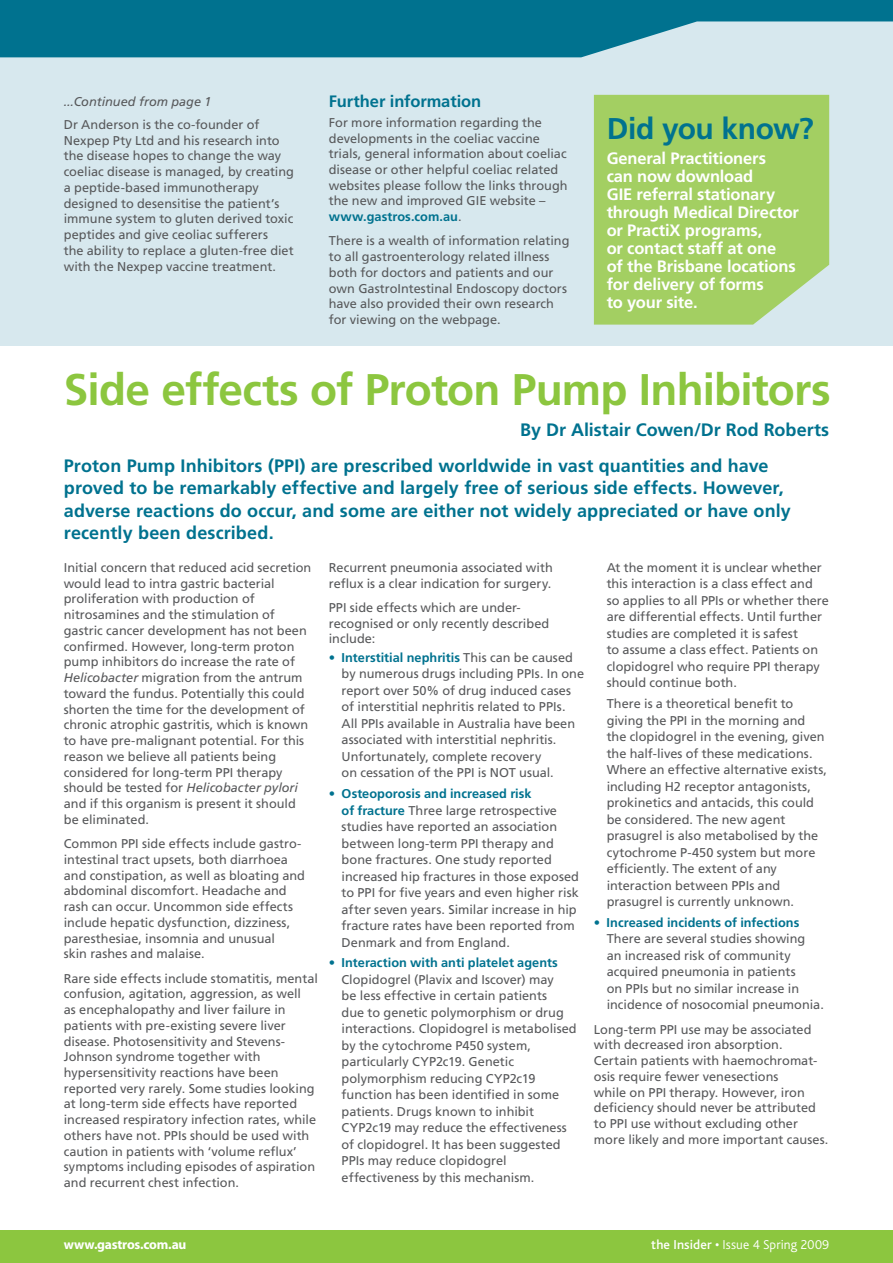
<style>
.page{position:relative;width:893px;height:1263px;background:#fff}
.page>*{position:absolute;margin:0;border:0;box-sizing:border-box;transform-origin:0 0}
.t1{font:700 44.25px "Frutiger";letter-spacing:-.02em;color:#8cc63f}
.t2{font:700 30px "Frutiger";letter-spacing:-.015em;color:#00728f}
.t3{font:700 18px/22.5px "Frutiger";letter-spacing:.005em;color:#00728f}
.t4{font:700 16.5px/18px "Frutiger";letter-spacing:-.01em;color:#fff}
.t5{font:700 16.5px "Frutiger";letter-spacing:-.005em;color:#00728f}
.t6{font:300 13.5px "Bliss";letter-spacing:.005em;color:#fff}
.t7{font:700 13.5px "Myriad Pro";letter-spacing:-.015em;color:#fff}
.t8{font:12.75px/15.8px "Frutiger";color:#58595b}
.t9{font:700 12.75px "Frutiger";color:#00728f}
.t10{font:italic 12.75px "Frutiger";letter-spacing:-.005em;color:#58595b}
.s1{font-weight:700;color:#00728f}
.s2{font-style:italic}
.s3{font-weight:500}
</style>
<div class="page">
<div style="left:0;top:0;width:893px;height:345px;background:#d7e8ee"></div>
<div style="left:594px;top:95px;width:235px;height:230px;background:#a3cf62"></div>
<svg style="left:0;top:0;width:893px;height:57px;fill:#00728f"></svg>
<div style="left:0;top:1230px;width:893px;height:33px;background:#8cc63f"></div>
<p class="t10" style="left:64px;top:94px;width:149px">...Continued from page 1</p>
<p class="t8" style="left:64px;top:117px;width:232px">Dr Anderson is the co-founder of Nexpep Pty Ltd and his research into the disease hopes to change the way coeliac disease is managed, by creating a peptide-based immunotherapy designed to desensitise the patient’s immune system to gluten derived toxic peptides and give ceoliac sufferers<br>the ability to replace a gluten-free diet with the Nexpep vaccine treatment.</p>
<p class="t5" style="left:329px;top:91px;width:154px">Further information</p>
<p class="t8" style="left:329px;top:114px;width:240px">For more information regarding the developments in the coeliac vaccine trials, general information about coeliac disease or other helpful coeliac related websites please follow the links through the new and improved GIE website – <span class="s1">www.gastros.com.au</span>.</p>
<p class="t8" style="left:329px;top:233px;width:242px">There is a wealth of information relating to all gastroenterology related illness both for doctors and patients and our own GastroIntestinal Endoscopy doctors have also provided their own research for viewing on the webpage.</p>
<h2 class="t2" style="left:607px;top:111px;width:209px">Did you know?</h2>
<p class="t4" style="left:607px;top:149px;width:194px">General Practitioners<br>can now download<br>GIE referral stationary through Medical Director or PractiX programs,<br>or contact staff at one<br>of the Brisbane locations for delivery of forms<br>to your site.</p>
<h1 class="t1" style="left:64px;top:364px;width:768px">Side effects of Proton Pump Inhibitors</h1>
<h3 class="t3" style="left:520px;top:419px;width:311px">By Dr Alistair Cowen/Dr Rod Roberts</h3>
<p class="t3" style="left:64px;top:454px;width:728px">Proton Pump Inhibitors (PPI) are prescribed worldwide in vast quantities and have proved to be remarkably effective and largely free of serious side effects. However, adverse reactions do occur, and some are either not widely appreciated or have only recently been described.</p>
<p class="t8" style="left:607px;top:559px;width:224px;line-height:16.5px">At the moment it is unclear whether this interaction is a class effect and<br>so applies to all PPIs or whether there are differential effects. Until further studies are completed it is safest<br>to assume a class effect. Patients on clopidogrel who require PPI therapy should continue both.</p>
<p class="t8" style="left:607px;top:695px;width:222px;line-height:16.5px">There is a theoretical benefit to giving the PPI in the morning and the clopidogrel in the evening, given the half-lives of these medications.<br>Where an effective alternative exists, including H2 receptor antagonists, prokinetics and antacids, this could be considered. The new agent prasugrel is also metabolised by the cytochrome P-450 system but more efficiently. The extent of any interaction between PPIs and prasugrel is currently unknown.</p>
<p class="t9" style="left:594px;top:915px;width:207px">• Increased incidents of infections</p>
<p class="t8" style="left:607px;top:930px;width:219px;line-height:16.5px">There are several studies showing<br>an increased risk of community acquired pneumonia in patients<br>on PPIs but no similar increase in incidence of nosocomial pneumonia.</p>
<p class="t8" style="left:594px;top:1021px;width:236px">Long-term PPI use may be associated with decreased iron absorption.<br>Certain patients with haemochromat&shy;osis require fewer venesections<br>while on PPI therapy. However, iron deficiency should never be attributed to PPI use without excluding other more likely and more important causes.</p>
<p class="t8" style="left:64px;top:559px;width:249px">Initial concern that reduced acid secretion would lead to intra gastric bacterial proliferation with production of nitrosamines and the stimulation of gastric cancer development has not been confirmed. However, long-term proton pump inhibitors do increase the rate of <span class="s2">Helicobacter</span> migration from the antrum toward the fundus. Potentially this could shorten the time for the development of chronic atrophic gastritis, which is known to have pre-malignant potential. For this reason we believe all patients being considered for long-term PPI therapy should be tested for <span class="s2">Helicobacter pylori </span>and if this organism is present it should be eliminated.</p>
<p class="t8" style="left:64px;top:835px;width:243px">Common PPI side effects include gastro&shy;intestinal tract upsets, both diarrhoea and constipation, as well as bloating and abdominal discomfort. Headache and rash can occur. Uncommon side effects include hepatic dysfunction, dizziness, paresthesiae, insomnia and unusual<br>skin rashes and malaise.</p>
<p class="t8" style="left:64px;top:970px;width:256px">Rare side effects include stomatitis, mental confusion, agitation, aggression, as well<br>as encephalopathy and liver failure in patients with pre-existing severe liver disease. Photosensitivity and Stevens-Johnson syndrome together with hypersensitivity reactions have been reported very rarely. Some studies looking at long-term side effects have reported increased respiratory infection rates, while others have not. PPIs should be used with caution in patients with ‘volume reflux’ symptoms including episodes of aspiration and recurrent chest infection.</p>
<p class="t8" style="left:329px;top:559px;width:225px">Recurrent pneumonia associated with reflux is a clear indication for surgery.</p>
<p class="t8" style="left:329px;top:599px;width:222px">PPI side effects which are under&shy;recognised or only recently described include:</p>
<p class="t8" style="left:342px;top:649px;width:244px;line-height:16.5px;text-indent:-13px"><span class="s1">• Interstitial nephritis</span> This can be caused by numerous drugs including PPIs. In one report over 50% of drug induced cases of interstitial nephritis related to PPIs.<br>All PPIs available in Australia have been associated with interstitial nephritis.<br>Unfortunately, complete recovery<br>on cessation of the PPI is NOT usual.</p>
<p class="t8" style="left:342px;top:785px;width:239px;line-height:16.5px;text-indent:-13px"><span class="s1">• Osteoporosis and increased risk<br>of fracture</span> Three large retrospective studies have reported an association between long-term PPI therapy and bone fractures. One study reported increased hip fractures in those exposed to PPI for five years and even higher risk after seven years. Similar increase in hip fracture rates have been reported from Denmark and from England.</p>
<p class="t9" style="left:329px;top:955px;width:230px">• Interaction with anti platelet agents</p>
<p class="t8" style="left:342px;top:971px;width:237px;line-height:16.5px">Clopidogrel (Plavix and Iscover) may<br>be less effective in certain patients<br>due to genetic polymorphism or drug interactions. Clopidogrel is metabolised by the cytochrome P450 system, particularly CYP2c19. Genetic polymorphism reducing CYP2c19 function has been identified in some patients. Drugs known to inhibit CYP2c19 may reduce the effectiveness of clopidogrel. It has been suggested PPIs may reduce clopidogrel effectiveness by this mechanism.</p>
<p class="t7" style="left:64px;top:1235px;width:124px">www.gastros.com.au</p>
<p class="t6" style="left:651px;top:1237px;width:179px"><span class="s3">the Insider •</span> Issue 4 Spring 2009</p>
</div>
